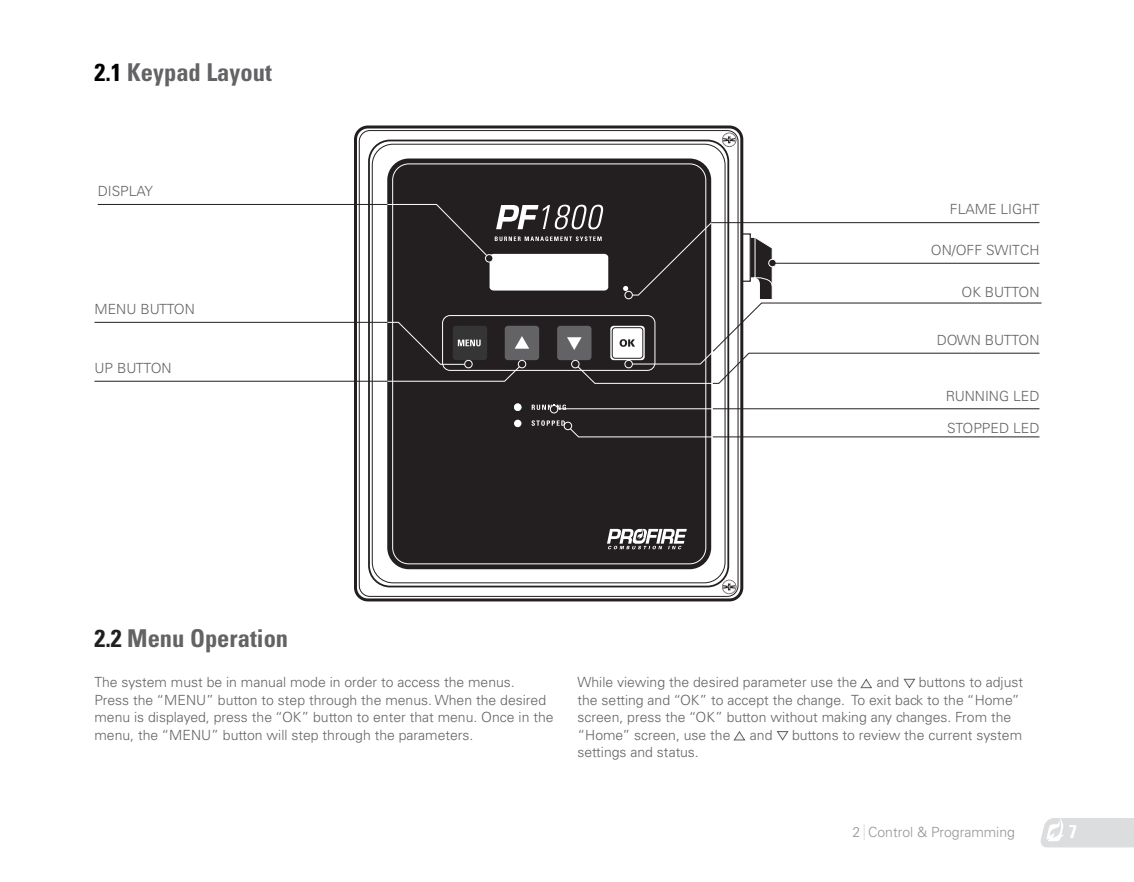
<style>
.page{position:relative;width:1134px;height:882px;background:#fff}
.page>*{position:absolute;margin:0;border:0;box-sizing:border-box;transform-origin:0 0}
.t1{font:700 condensed 24.5px "Univers LT Std";color:#636366}
.t2{font:700 condensed 18.38px "Univers LT Std";color:#fff}
.t3{font:300 14px/17.5px "Univers LT Std";color:#636366}
.t4{font:300 14px "Univers LT Std";color:#939598}
.s1{color:#000}
.s2{color:#231f20}
</style>
<div class="page">
<svg style="left:1041px;top:818px;width:93px;height:29px;background:#dfe0e1"></svg>
<svg style="left:864px;top:824px;width:1px;height:16px"></svg>
<svg style="left:354px;top:126px;width:389px;height:475px"></svg>
<div style="left:359px;top:131px;width:379px;height:465px;background:#fff;border-radius:11px"></div>
<div style="left:368px;top:140px;width:361px;height:447px;border:2px solid #231f20;border-radius:21px"></div>
<svg style="left:722px;top:133px;width:14px;height:14px"></svg>
<svg style="left:722px;top:580px;width:14px;height:14px"></svg>
<div style="left:387px;top:159px;width:324px;height:410px;background:#231f20;border-radius:22px"></div>
<div style="left:514px;top:420px;width:7px;height:7px;background:#fff;border-radius:50%"></div>
<div style="left:514px;top:403px;width:7px;height:8px;background:#fff;border-radius:50%"></div>
<svg style="left:532px;top:405px;width:34px;height:5px"></svg>
<svg style="left:607px;top:529px;width:80px;height:20px"></svg>
<svg style="left:904px;top:679px;width:11px;height:9px"></svg>
<svg style="left:777px;top:731px;width:12px;height:9px"></svg>
<svg style="left:860px;top:679px;width:12px;height:9px"></svg>
<svg style="left:734px;top:731px;width:11px;height:9px"></svg>
<hr style="left:98px;top:204px;width:289px;height:1px;background:#231f20">
<hr style="left:554px;top:408px;width:159px;height:1px;background:#fff">
<svg style="left:532px;top:420px;width:182px;height:18px"></svg>
<hr style="left:94px;top:322px;width:293px;height:1px;background:#231f20">
<hr style="left:94px;top:381px;width:293px;height:1px;background:#231f20">
<hr style="left:713px;top:408px;width:326px;height:1px;background:#231f20">
<hr style="left:713px;top:436px;width:326px;height:1px;background:#231f20">
<svg style="left:387px;top:204px;width:655px;height:180px"></svg>
<div style="left:485px;top:255px;width:8px;height:7px;background:#231f20;border-radius:50%"></div>
<div style="left:485px;top:254px;width:8px;height:9px;border:1px solid #fff;border-radius:50%"></div>
<div style="left:550px;top:405px;width:8px;height:8px;background:#231f20;border-radius:50%"></div>
<div style="left:550px;top:405px;width:8px;height:8px;border:1px solid #fff;border-radius:50%"></div>
<div style="left:564px;top:422px;width:8px;height:8px;background:#231f20;border-radius:50%"></div>
<div style="left:564px;top:422px;width:8px;height:8px;border:1px solid #fff;border-radius:50%"></div>
<hr style="left:711px;top:222px;width:328px;height:1px;background:#231f20">
<hr style="left:772px;top:263px;width:267px;height:1px;background:#231f20">
<h1 class="t1" style="left:94px;top:57px;width:179px"><span class="s1">2.1</span> Keypad Layout</h1>
<p class="t3" style="left:98px;top:183px;width:57px">DISPLAY</p>
<p class="t3" style="left:94px;top:301px;width:102px">MENU BUTTON</p>
<p class="t3" style="left:94px;top:359px;width:79px">UP BUTTON</p>
<h1 class="t1" style="left:94px;top:623px;width:195px"><span class="s2">2.2</span> Menu Operation</h1>
<p class="t3" style="left:950px;top:200px;width:91px">FLAME LIGHT</p>
<p class="t3" style="left:931px;top:241px;width:110px">ON/OFF SWITCH</p>
<p class="t3" style="left:962px;top:283px;width:79px">OK BUTTON</p>
<p class="t3" style="left:937px;top:331px;width:104px">DOWN BUTTON</p>
<p class="t3" style="left:946px;top:387px;width:95px">RUNNING LED</p>
<p class="t3" style="left:947px;top:419px;width:94px">STOPPED LED</p>
<p class="t3" style="left:94px;top:674px;width:461px">The system must be in manual mode in order to access the menus.<br>Press the “MENU” button to step through the menus. When the desired menu is displayed, press the “OK” button to enter that menu. Once in the menu, the “MENU” button will step through the parameters.</p>
<p class="t3" style="left:578px;top:674px;width:281px">While viewing the desired parameter use the</p>
<p class="t3" style="left:877px;top:674px;width:24px">and</p>
<p class="t3" style="left:578px;top:674px;width:447px;text-indent:341px">buttons to adjust the setting and “OK” to accept the change. To exit back to the “Home” screen, press the “OK” button without making any changes. From the “Home” screen, use the</p>
<p class="t3" style="left:750px;top:726px;width:24px">and</p>
<p class="t3" style="left:792px;top:726px;width:232px">buttons to review the current system</p>
<p class="t3" style="left:578px;top:744px;width:123px">settings and status.</p>
<p class="t4" style="left:853px;top:824px;width:164px">2 Control &amp; Programming</p>
<h2 class="t2" style="left:1069px;top:821px;width:10px">7</h2>
</div>
